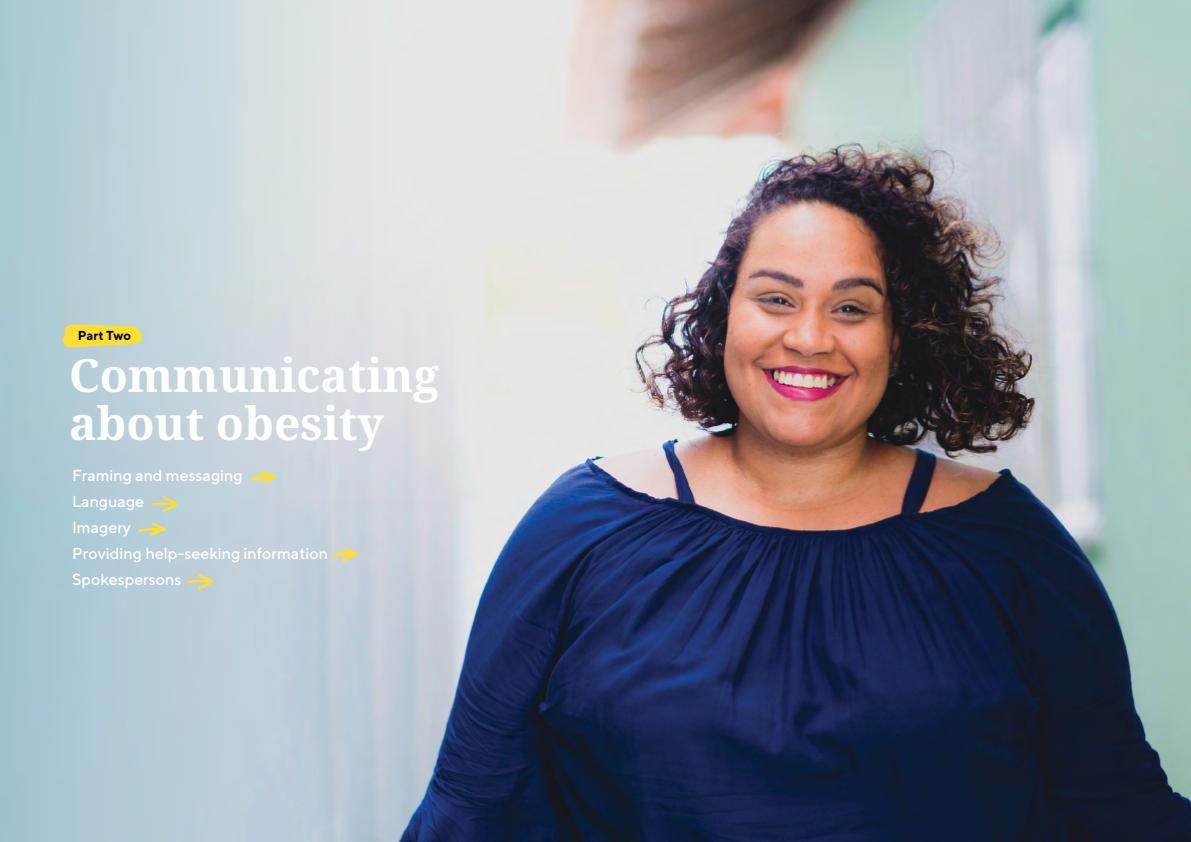
<style>
.page{position:relative;width:1191px;height:842px;background:#fff}
.page>*{position:absolute;margin:0;border:0;box-sizing:border-box;transform-origin:0 0}
.t1{font:700 46px/48px "Noto Serif";color:#fff}
.t2{font:500 16px/26px "TT Norms";color:#fff}
.t3{font:700 13px "TT Norms";color:#000}
</style>
<div class="page">
<img style="left:0;top:0;width:1191px;height:842px">
<svg style="left:55px;top:317px;width:95px;height:38px;background:#d6d591"></svg>
<svg style="left:251px;top:471px;width:25px;height:14px"></svg>
<svg style="left:332px;top:546px;width:26px;height:15px"></svg>
<svg style="left:138px;top:522px;width:28px;height:14px"></svg>
<svg style="left:187px;top:574px;width:27px;height:15px"></svg>
<svg style="left:151px;top:496px;width:28px;height:16px"></svg>
<p class="t3" style="left:78px;top:328px;width:55px">Part Two</p>
<h1 class="t1" style="left:69px;top:352px;width:372px">Communicating about obesity</h1>
<p class="t2" style="left:72px;top:462px;width:257px">Framing and messaging<br>Language<br>Imagery<br>Providing help-seeking information<br>Spokespersons</p>
</div>
